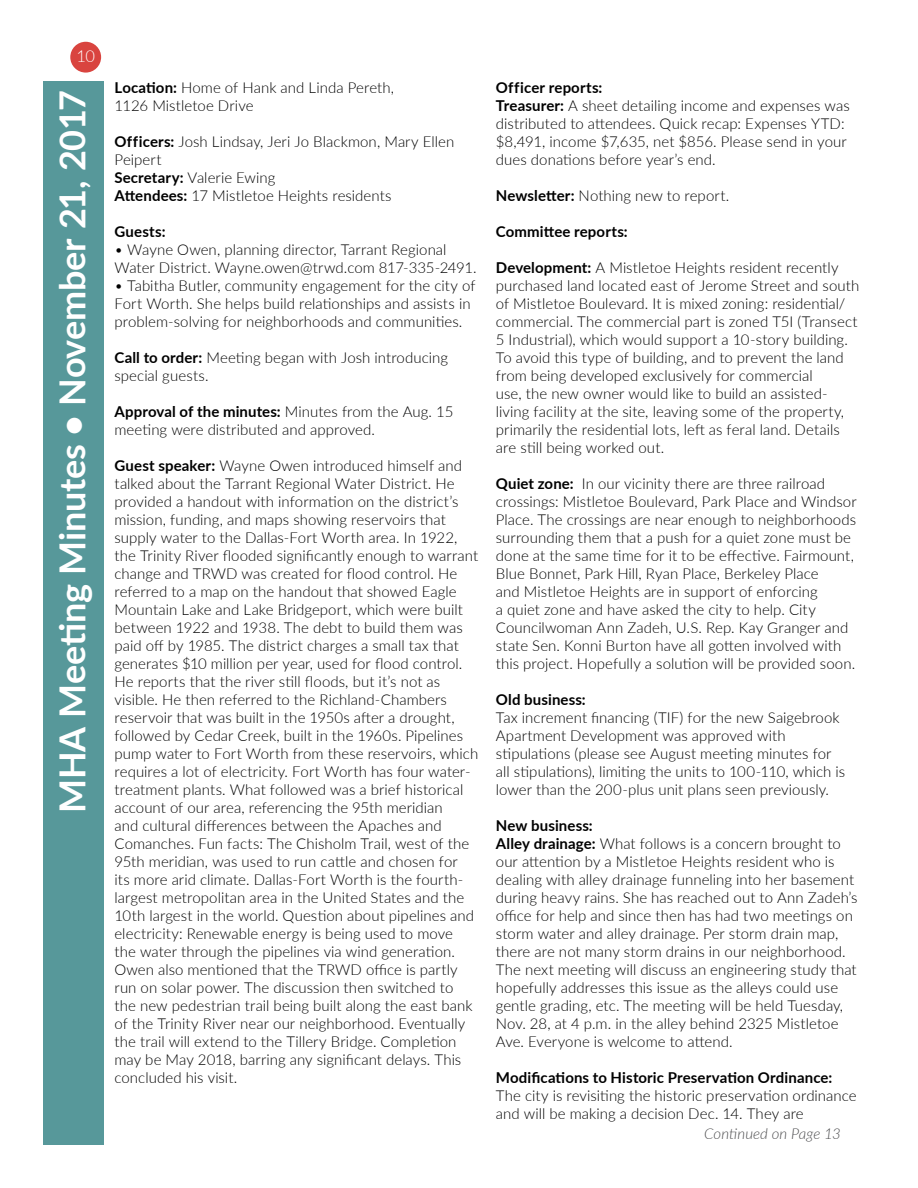
<style>
.page{position:relative;width:918px;height:1188px;background:#fff}
.page>*{position:absolute;margin:0;border:0;box-sizing:border-box;transform-origin:0 0}
.t1{font:700 36px "Lato";letter-spacing:-.005em;color:#fff}
.t2{font:300 16.5px "Lato";color:#fff}
.t3{font:300 15px/18px "Lato";letter-spacing:.005em;color:#000}
.t4{font:700 15px "Lato";letter-spacing:.01em;color:#000}
.t5{font:italic 300 15px "Lato";letter-spacing:.005em;color:#4d4d4f}
.s1{font-weight:700}
</style>
<div class="page">
<div style="left:70px;top:42px;width:31px;height:31px;background:#d9443f;border-radius:50%"></div>
<div style="left:43px;top:81px;width:61px;height:1064px;background:#57989a"></div>
<p class="t2" style="left:77px;top:45px;width:20px">10</p>
<h1 class="t1" style="left:46px;top:813px;width:724px;rotate:-90deg">MHA Meeting Minutes • November 21, 2017</h1>
<p class="t3" style="left:114px;top:78px;width:281px"><span class="s1">Location:</span> Home of Hank and Linda Pereth,<br>1126 Mistletoe Drive</p>
<p class="t3" style="left:114px;top:132px;width:341px"><span class="s1">Officers:</span> Josh Lindsay, Jeri Jo Blackmon, Mary Ellen<br>Peipert<br><span class="s1">Secretary:</span> Valerie Ewing<br><span class="s1">Attendees:</span> 17 Mistletoe Heights residents</p>
<p class="t4" style="left:114px;top:221px;width:53px">Guests:</p>
<p class="t3" style="left:114px;top:240px;width:364px">• Wayne Owen, planning director, Tarrant Regional<br>Water District. Wayne.owen@trwd.com 817-335-2491.</p>
<p class="t3" style="left:114px;top:276px;width:362px">• Tabitha Butler, community engagement for the city of<br>Fort Worth. She helps build relationships and assists in problem-solving for neighborhoods and communities.</p>
<p class="t3" style="left:114px;top:348px;width:335px"><span class="s1">Call to order:</span> Meeting began with Josh introducing special guests.</p>
<p class="t3" style="left:114px;top:402px;width:340px"><span class="s1">Approval of the minutes:</span> Minutes from the Aug. 15 meeting were distributed and approved.</p>
<p class="t3" style="left:114px;top:456px;width:365px"><span class="s1">Guest speaker:</span> Wayne Owen introduced himself and talked about the Tarrant Regional Water District. He provided a handout with information on the district’s mission, funding, and maps showing reservoirs that supply water to the Dallas-Fort Worth area. In 1922, the Trinity River flooded significantly enough to warrant change and TRWD was created for flood control. He referred to a map on the handout that showed Eagle Mountain Lake and Lake Bridgeport, which were built between 1922 and 1938. The debt to build them was paid off by 1985. The district charges a small tax that generates $10 million per year, used for flood control.<br>He reports that the river still floods, but it’s not as visible. He then referred to the Richland-Chambers reservoir that was built in the 1950s after a drought, followed by Cedar Creek, built in the 1960s. Pipelines pump water to Fort Worth from these reservoirs, which requires a lot of electricity. Fort Worth has four water&shy;treatment plants. What followed was a brief historical account of our area, referencing the 95th meridian<br>and cultural differences between the Apaches and Comanches. Fun facts: The Chisholm Trail, west of the 95th meridian, was used to run cattle and chosen for<br>its more arid climate. Dallas-Fort Worth is the fourth&shy;largest metropolitan area in the United States and the 10th largest in the world. Question about pipelines and electricity: Renewable energy is being used to move the water through the pipelines via wind generation.<br>Owen also mentioned that the TRWD office is partly run on solar power. The discussion then switched to the new pedestrian trail being built along the east bank of the Trinity River near our neighborhood. Eventually the trail will extend to the Tillery Bridge. Completion may be May 2018, barring any significant delays. This concluded his visit.</p>
<p class="t3" style="left:496px;top:78px;width:355px"><span class="s1">Officer reports:<br>Treasurer:</span> A sheet detailing income and expenses was distributed to attendees. Quick recap: Expenses YTD: $8,491, income $7,635, net $856. Please send in your dues donations before year’s end.</p>
<p class="t3" style="left:496px;top:186px;width:235px"><span class="s1">Newsletter:</span> Nothing new to report.</p>
<p class="t4" style="left:496px;top:221px;width:133px">Committee reports:</p>
<p class="t3" style="left:496px;top:258px;width:365px"><span class="s1">Development:</span> A Mistletoe Heights resident recently purchased land located east of Jerome Street and south of Mistletoe Boulevard. It is mixed zoning: residential/ commercial. The commercial part is zoned T5I (Transect 5 Industrial), which would support a 10-story building.<br>To avoid this type of building, and to prevent the land from being developed exclusively for commercial<br>use, the new owner would like to build an assisted&shy;living facility at the site, leaving some of the property, primarily the residential lots, left as feral land. Details are still being worked out.</p>
<p class="t3" style="left:496px;top:474px;width:362px"><span class="s1">Quiet zone:</span> In our vicinity there are three railroad crossings: Mistletoe Boulevard, Park Place and Windsor Place. The crossings are near enough to neighborhoods surrounding them that a push for a quiet zone must be done at the same time for it to be effective. Fairmount, Blue Bonnet, Park Hill, Ryan Place, Berkeley Place<br>and Mistletoe Heights are in support of enforcing<br>a quiet zone and have asked the city to help. City Councilwoman Ann Zadeh, U.S. Rep. Kay Granger and state Sen. Konni Burton have all gotten involved with this project. Hopefully a solution will be provided soon.</p>
<p class="t4" style="left:496px;top:689px;width:91px">Old business:</p>
<p class="t3" style="left:496px;top:708px;width:351px">Tax increment financing (TIF) for the new Saigebrook Apartment Development was approved with stipulations (please see August meeting minutes for all stipulations), limiting the units to 100-110, which is lower than the 200-plus unit plans seen previously.</p>
<p class="t3" style="left:496px;top:816px;width:363px"><span class="s1">New business:<br>Alley drainage:</span> What follows is a concern brought to our attention by a Mistletoe Heights resident who is dealing with alley drainage funneling into her basement during heavy rains. She has reached out to Ann Zadeh’s office for help and since then has had two meetings on storm water and alley drainage. Per storm drain map, there are not many storm drains in our neighborhood.<br>The next meeting will discuss an engineering study that hopefully addresses this issue as the alleys could use gentle grading, etc. The meeting will be held Tuesday, Nov. 28, at 4 p.m. in the alley behind 2325 Mistletoe Ave. Everyone is welcome to attend.</p>
<p class="t4" style="left:496px;top:1067px;width:338px">Modifications to Historic Preservation Ordinance:</p>
<p class="t3" style="left:496px;top:1086px;width:362px">The city is revisiting the historic preservation ordinance and will be making a decision Dec. 14. They are</p>
<p class="t5" style="left:704px;top:1123px;width:138px">Continued on Page 13</p>
</div>
